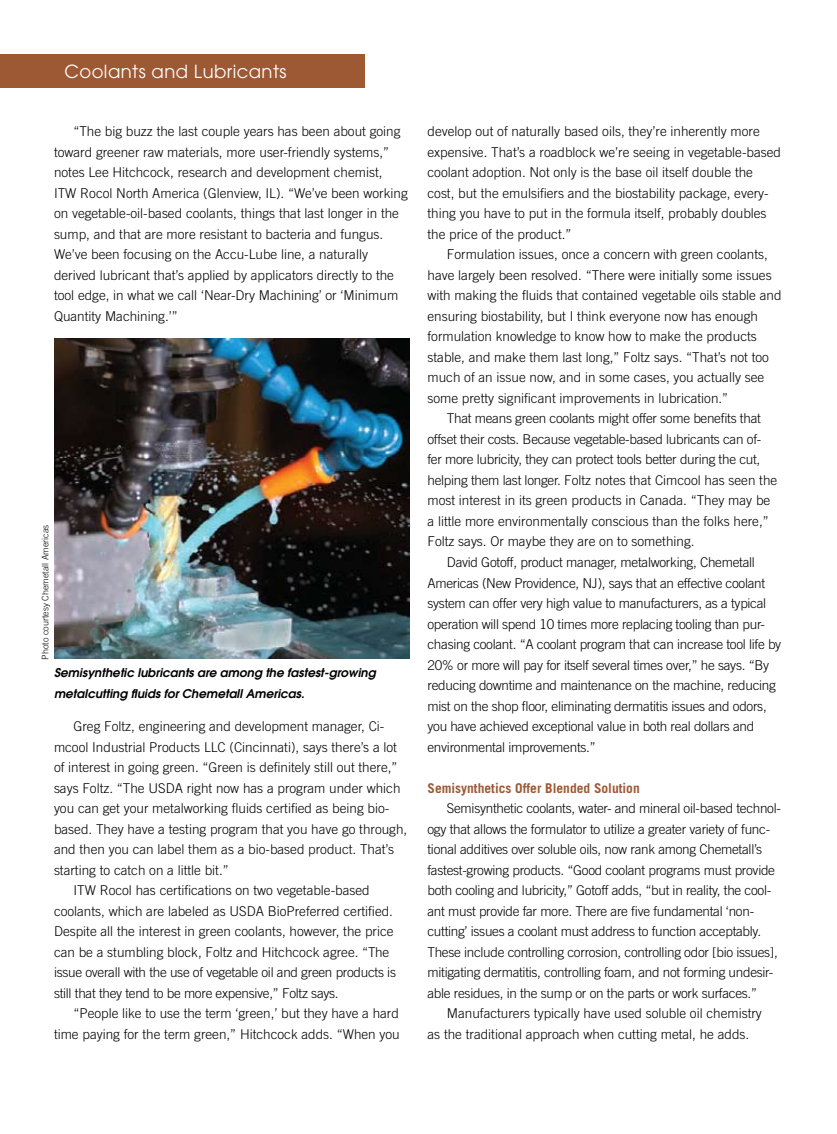
<style>
.page{position:relative;width:837px;height:1134px;background:#fff}
.page>*{position:absolute;margin:0;border:0;box-sizing:border-box;transform-origin:0 0}
.t1{font:18px "Avant Garde";letter-spacing:.025em;color:#fff}
.t2{font:300 13.5px/20.5px "Trade Gothic";color:#000}
.t3{font:300 13.5px/20.5px "Trade Gothic";letter-spacing:-.02em;color:#000}
.t4{font:700 13.5px "Trade Gothic";color:#9d5834}
.t5{font:italic 600 12px/21px "Avant Garde";color:#000}
.t6{font:300 9px "Trade Gothic";color:#000}
</style>
<div class="page">
<div style="left:0;top:54px;width:364px;height:34px;background:#9d5834"></div>
<img style="left:54px;top:338px;width:356px;height:321px">
<h1 class="t1" style="left:64px;top:61px;width:224px">Coolants and Lubricants</h1>
<p class="t2" style="left:54px;top:121px;width:355px;text-indent:19px">“The big buzz the last couple years has been about going toward greener raw materials, more user-friendly systems,” notes Lee Hitchcock, research and development chemist, ITW Rocol North America (Glenview, IL). “We’ve been working on vegetable-oil-based coolants, things that last longer in the sump, and that are more resistant to bacteria and fungus.<br>We’ve been focusing on the Accu-Lube line, a naturally derived lubricant that’s applied by applicators directly to the tool edge, in what we call ‘Near-Dry Machining’ or ‘Minimum Quantity Machining.’”</p>
<p class="t6" style="left:40px;top:660px;width:136px;rotate:-90deg">Photo courtesy Chemetall Americas</p>
<p class="t5" style="left:54px;top:662px;width:323px">Semisynthetic lubricants are among the fastest-growing metalcutting fluids for Chemetall Americas.</p>
<p class="t2" style="left:73px;top:716px;width:313px">Greg Foltz, engineering and development manager, Ci-</p>
<p class="t2" style="left:54px;top:736px;width:345px">mcool Industrial Products LLC (Cincinnati), says there’s a lot</p>
<p class="t2" style="left:54px;top:757px;width:345px">of interest in going green. “Green is definitely still out there,”</p>
<p class="t2" style="left:54px;top:777px;width:348px">says Foltz. “The USDA right now has a program under which</p>
<p class="t2" style="left:54px;top:798px;width:337px">you can get your metalworking fluids certified as being bio-</p>
<p class="t2" style="left:54px;top:819px;width:355px">based. They have a testing program that you have go through,</p>
<p class="t2" style="left:54px;top:839px;width:342px">and then you can label them as a bio-based product. That’s</p>
<p class="t2" style="left:54px;top:860px;width:176px">starting to catch on a little bit.”</p>
<p class="t2" style="left:73px;top:880px;width:298px">ITW Rocol has certifications on two vegetable-based</p>
<p class="t2" style="left:54px;top:901px;width:341px">coolants, which are labeled as USDA BioPreferred certified.</p>
<p class="t2" style="left:54px;top:921px;width:341px">Despite all the interest in green coolants, however, the price</p>
<p class="t2" style="left:54px;top:942px;width:337px">can be a stumbling block, Foltz and Hitchcock agree. “The</p>
<p class="t3" style="left:54px;top:962px;width:344px">issue overall with the use of vegetable oil and green products is</p>
<p class="t3" style="left:54px;top:983px;width:286px">still that they tend to be more expensive,” Foltz says.</p>
<p class="t2" style="left:73px;top:1003px;width:327px">“People like to use the term ‘green,’ but they have a hard</p>
<p class="t2" style="left:54px;top:1024px;width:347px">time paying for the term green,” Hitchcock adds. “When you</p>
<p class="t2" style="left:428px;top:121px;width:355px">develop out of naturally based oils, they’re inherently more expensive. That’s a roadblock we’re seeing in vegetable-based coolant adoption. Not only is the base oil itself double the cost, but the emulsifiers and the biostability package, every&shy;thing you have to put in the formula itself, probably doubles the price of the product.”</p>
<p class="t2" style="left:447px;top:244px;width:323px">Formulation issues, once a concern with green coolants,</p>
<p class="t2" style="left:428px;top:264px;width:346px">have largely been resolved. “There were initially some issues</p>
<p class="t2" style="left:428px;top:285px;width:356px">with making the fluids that contained vegetable oils stable and</p>
<p class="t2" style="left:428px;top:306px;width:332px">ensuring biostability, but I think everyone now has enough</p>
<p class="t2" style="left:428px;top:326px;width:331px">formulation knowledge to know how to make the products</p>
<p class="t2" style="left:428px;top:347px;width:343px">stable, and make them last long,” Foltz says. “That’s not too</p>
<p class="t2" style="left:428px;top:367px;width:338px">much of an issue now, and in some cases, you actually see</p>
<p class="t2" style="left:428px;top:388px;width:302px">some pretty significant improvements in lubrication.”</p>
<p class="t3" style="left:447px;top:408px;width:315px">That means green coolants might offer some benefits that</p>
<p class="t3" style="left:428px;top:429px;width:335px">offset their costs. Because vegetable-based lubricants can of-</p>
<p class="t3" style="left:428px;top:449px;width:334px">fer more lubricity, they can protect tools better during the cut,</p>
<p class="t2" style="left:428px;top:470px;width:351px">helping them last longer. Foltz notes that Cimcool has seen the</p>
<p class="t2" style="left:428px;top:490px;width:344px">most interest in its green products in Canada. “They may be</p>
<p class="t2" style="left:428px;top:511px;width:343px">a little more environmentally conscious than the folks here,”</p>
<p class="t2" style="left:428px;top:531px;width:269px">Foltz says. Or maybe they are on to something.</p>
<p class="t3" style="left:447px;top:552px;width:309px">David Gotoff, product manager, metalworking, Chemetall</p>
<p class="t3" style="left:428px;top:572px;width:339px">Americas (New Providence, NJ), says that an effective coolant</p>
<p class="t3" style="left:428px;top:593px;width:340px">system can offer very high value to manufacturers, as a typical</p>
<p class="t3" style="left:428px;top:613px;width:339px">operation will spend 10 times more replacing tooling than pur-</p>
<p class="t3" style="left:428px;top:634px;width:355px">chasing coolant. “A coolant program that can increase tool life by</p>
<p class="t3" style="left:428px;top:654px;width:343px">20% or more will pay for itself several times over,” he says. “By</p>
<p class="t3" style="left:428px;top:675px;width:350px">reducing downtime and maintenance on the machine, reducing</p>
<p class="t3" style="left:428px;top:695px;width:341px">mist on the shop floor, eliminating dermatitis issues and odors,</p>
<p class="t3" style="left:428px;top:716px;width:328px">you have achieved exceptional value in both real dollars and</p>
<p class="t3" style="left:428px;top:736px;width:170px">environmental improvements.”</p>
<p class="t4" style="left:428px;top:780px;width:214px">Semisynthetics Offer Blended Solution</p>
<p class="t3" style="left:428px;top:798px;width:355px;text-indent:19px">Semisynthetic coolants, water- and mineral oil-based technol&shy;ogy that allows the formulator to utilize a greater variety of func&shy;tional additives over soluble oils, now rank among Chemetall’s fastest-growing products. “Good coolant programs must provide both cooling and lubricity,” Gotoff adds, “but in reality, the cool&shy;ant must provide far more. There are five fundamental ‘non&shy;cutting’ issues a coolant must address to function acceptably.<br>These include controlling corrosion, controlling odor [bio issues], mitigating dermatitis, controlling foam, and not forming undesir&shy;able residues, in the sump or on the parts or work surfaces.”</p>
<p class="t2" style="left:428px;top:1003px;width:336px;text-indent:19px">Manufacturers typically have used soluble oil chemistry as the traditional approach when cutting metal, he adds.</p>
</div>
